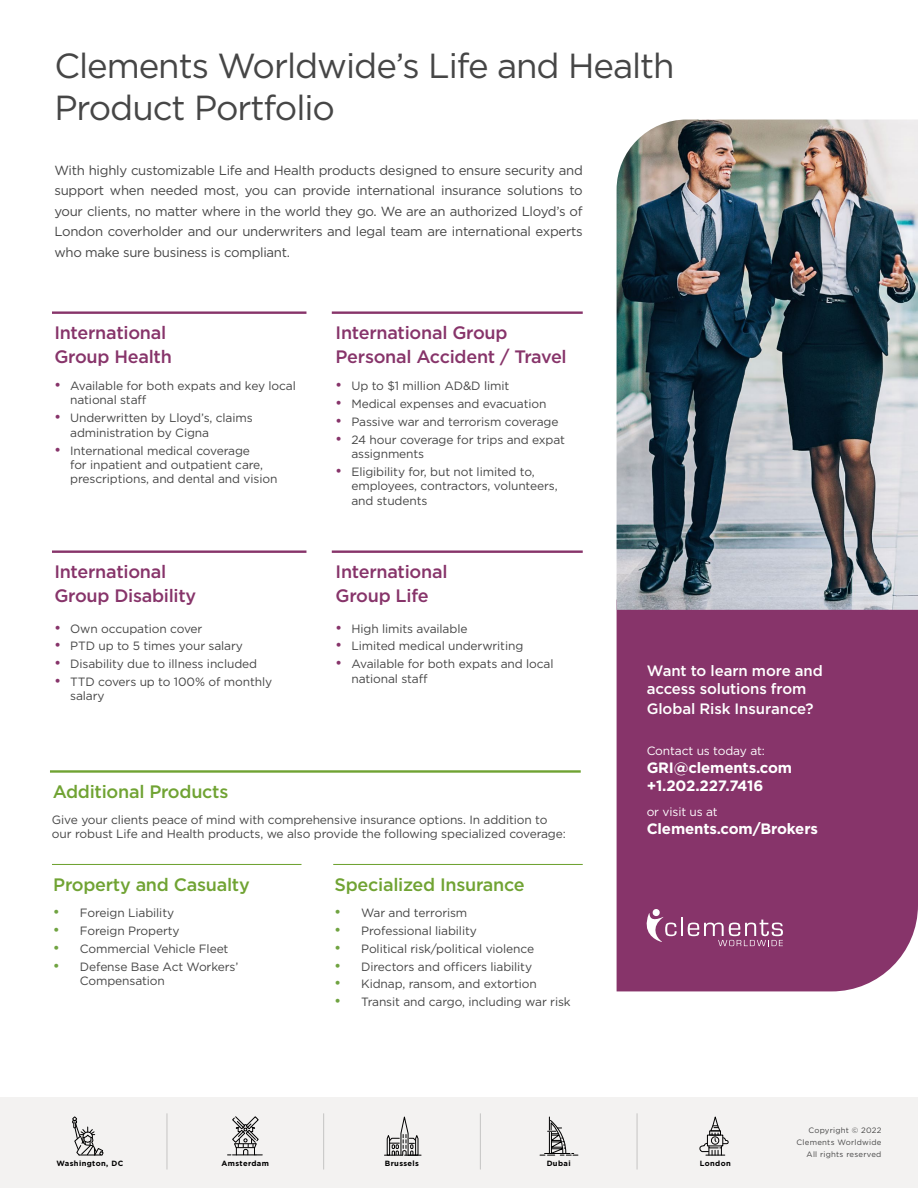
<style>
.page{position:relative;width:918px;height:1188px;background:#fff}
.page>*{position:absolute;margin:0;border:0;box-sizing:border-box;transform-origin:0 0}
.t1{font:34.8px/42px "Gotham";letter-spacing:-.03em;color:#464646}
.t2{font:500 18px/24px "Gotham";letter-spacing:-.015em;color:#87346a}
.t3{font:500 18px "Gotham";letter-spacing:-.015em;color:#70a333}
.t4{font:500 15px/18px "Gotham";letter-spacing:-.005em;color:#fff}
.t5{font:700 15px/18px "Gotham";letter-spacing:-.01em;color:#fff}
.t6{font:13.2px/20.4px "Gotham";letter-spacing:-.02em;color:#464646;text-align:justify}
.t7{font:12px/14.4px "Gotham";letter-spacing:-.01em;color:#464646}
.t8{font:12px "Gotham";letter-spacing:-.01em;color:#fff}
.t9{font:7.8px/12px "Gotham";letter-spacing:.03em;color:#464646;text-align:right}
.t10{font:700 7.5px "Gotham";letter-spacing:.05em;color:#000}
.s1{font-size:15px;color:#87346a}
.s2{font-size:15px;color:#70a341}
</style>
<div class="page">
<div style="left:617px;top:610px;width:301px;height:381px;background:#87346a"></div>
<div style="left:0;top:1098px;width:918px;height:90px;background:#f3f2f1"></div>
<hr style="left:167px;top:1113px;width:1px;height:57px;background:#000">
<hr style="left:323px;top:1113px;width:1px;height:57px;background:#000">
<hr style="left:480px;top:1113px;width:1px;height:57px;background:#000">
<hr style="left:637px;top:1113px;width:1px;height:57px;background:#000">
<svg style="left:72px;top:1117px;width:31px;height:39px"></svg>
<svg style="left:384px;top:1117px;width:37px;height:39px"></svg>
<svg style="left:228px;top:1117px;width:34px;height:39px"></svg>
<svg style="left:540px;top:1117px;width:38px;height:39px"></svg>
<svg style="left:700px;top:1117px;width:29px;height:39px"></svg>
<svg style="left:647px;top:909px;width:136px;height:37px"></svg>
<hr style="left:50px;top:770px;width:531px;height:3px;background:#70a333">
<hr style="left:52px;top:864px;width:249px;height:1px;background:#70a333">
<hr style="left:333px;top:864px;width:250px;height:1px;background:#70a333">
<hr style="left:52px;top:311px;width:254px;height:3px;background:#87346a">
<hr style="left:332px;top:311px;width:251px;height:3px;background:#87346a">
<hr style="left:52px;top:550px;width:254px;height:3px;background:#87346a">
<hr style="left:332px;top:550px;width:251px;height:3px;background:#87346a">
<img style="left:617px;top:120px;width:301px;height:490px">
<h1 class="t1" style="left:54px;top:44px;width:622px">Clements Worldwide’s Life and Health<br>Product Portfolio</h1>
<p class="t6" style="left:54px;top:160px;width:530px">With highly customizable Life and Health products designed to ensure security and support when needed most, you can provide international insurance solutions to your clients, no matter where in the world they go. We are an authorized Lloyd’s of London coverholder and our underwriters and legal team are international experts who make sure business is compliant.</p>
<h2 class="t2" style="left:54px;top:321px;width:119px">International<br>Group Health</h2>
<h2 class="t2" style="left:336px;top:321px;width:233px">International Group<br>Personal Accident / Travel</h2>
<p class="t7" style="left:70px;top:378px;width:227px;text-indent:-16px"><span class="s1">•</span> Available for both expats and key local national staff</p>
<p class="t7" style="left:70px;top:411px;width:184px;text-indent:-16px"><span class="s1">•</span> Underwritten by Lloyd’s, claims administration by Cigna</p>
<p class="t7" style="left:70px;top:443px;width:209px;text-indent:-16px"><span class="s1">•</span> International medical coverage<br>for inpatient and outpatient care, prescriptions, and dental and vision</p>
<p class="t7" style="left:335px;top:378px;width:176px"><span class="s1">•</span> Up to $1 million AD&amp;D limit</p>
<p class="t7" style="left:335px;top:396px;width:213px"><span class="s1">•</span> Medical expenses and evacuation</p>
<p class="t7" style="left:335px;top:414px;width:225px"><span class="s1">•</span> Passive war and terrorism coverage</p>
<p class="t7" style="left:351px;top:432px;width:215px;text-indent:-16px"><span class="s1">•</span> 24 hour coverage for trips and expat assignments</p>
<p class="t7" style="left:351px;top:464px;width:208px;text-indent:-16px"><span class="s1">•</span> Eligibility for, but not limited to, employees, contractors, volunteers, and students</p>
<h2 class="t2" style="left:54px;top:560px;width:144px">International<br>Group Disability</h2>
<h2 class="t2" style="left:336px;top:560px;width:113px">International<br>Group Life</h2>
<p class="t7" style="left:54px;top:621px;width:150px"><span class="s1">•</span> Own occupation cover</p>
<p class="t7" style="left:54px;top:639px;width:190px"><span class="s1">•</span> PTD up to 5 times your salary</p>
<p class="t7" style="left:54px;top:657px;width:205px"><span class="s1">•</span> Disability due to illness included</p>
<p class="t7" style="left:70px;top:674px;width:203px;text-indent:-16px"><span class="s1">•</span> TTD covers up to 100% of monthly salary</p>
<p class="t7" style="left:335px;top:621px;width:134px"><span class="s1">•</span> High limits available</p>
<p class="t7" style="left:335px;top:639px;width:190px"><span class="s1">•</span> Limited medical underwriting</p>
<p class="t7" style="left:351px;top:657px;width:204px;text-indent:-16px"><span class="s1">•</span> Available for both expats and local national staff</p>
<h2 class="t3" style="left:53px;top:780px;width:177px">Additional Products</h2>
<p class="t7" style="left:52px;top:812px;width:515px">Give your clients peace of mind with comprehensive insurance options. In addition to our robust Life and Health products, we also provide the following specialized coverage:</p>
<h2 class="t3" style="left:53px;top:873px;width:198px">Property and Casualty</h2>
<h2 class="t3" style="left:335px;top:873px;width:192px">Specialized Insurance</h2>
<p class="t7" style="left:53px;top:905px;width:123px"><span class="s2">•</span> Foreign Liability</p>
<p class="t7" style="left:53px;top:923px;width:128px"><span class="s2">•</span> Foreign Property</p>
<p class="t7" style="left:53px;top:941px;width:177px"><span class="s2">•</span> Commercial Vehicle Fleet</p>
<p class="t7" style="left:80px;top:959px;width:160px;text-indent:-27px"><span class="s2">•</span> Defense Base Act Workers’<br>Compensation</p>
<p class="t7" style="left:334px;top:905px;width:135px"><span class="s2">•</span> War and terrorism</p>
<p class="t7" style="left:334px;top:923px;width:144px"><span class="s2">•</span> Professional liability</p>
<p class="t7" style="left:334px;top:941px;width:202px"><span class="s2">•</span> Political risk/political violence</p>
<p class="t7" style="left:334px;top:959px;width:199px"><span class="s2">•</span> Directors and officers liability</p>
<p class="t7" style="left:334px;top:977px;width:204px"><span class="s2">•</span> Kidnap, ransom, and extortion</p>
<p class="t7" style="left:334px;top:995px;width:238px"><span class="s2">•</span> Transit and cargo, including war risk</p>
<p class="t4" style="left:647px;top:661px;width:178px">Want to learn more and access solutions from</p>
<p class="t4" style="left:647px;top:699px;width:169px">Global Risk Insurance?</p>
<p class="t8" style="left:647px;top:743px;width:120px">Contact us today at:</p>
<p class="t5" style="left:647px;top:759px;width:147px">GRI@clements.com +1.202.227.7416</p>
<p class="t8" style="left:647px;top:804px;width:73px">or visit us at</p>
<p class="t5" style="left:647px;top:820px;width:173px">Clements.com/Brokers</p>
<p class="t9" style="left:797px;top:1124px;width:86px">Copyright © 2022<br>Clements Worldwide<br>All rights reserved</p>
<p class="t10" style="left:57px;top:1159px;width:68px">Washington, DC</p>
<p class="t10" style="left:222px;top:1159px;width:49px">Amsterdam</p>
<p class="t10" style="left:385px;top:1159px;width:36px">Brussels</p>
<p class="t10" style="left:547px;top:1159px;width:26px">Dubai</p>
<p class="t10" style="left:700px;top:1159px;width:33px">London</p>
</div>
